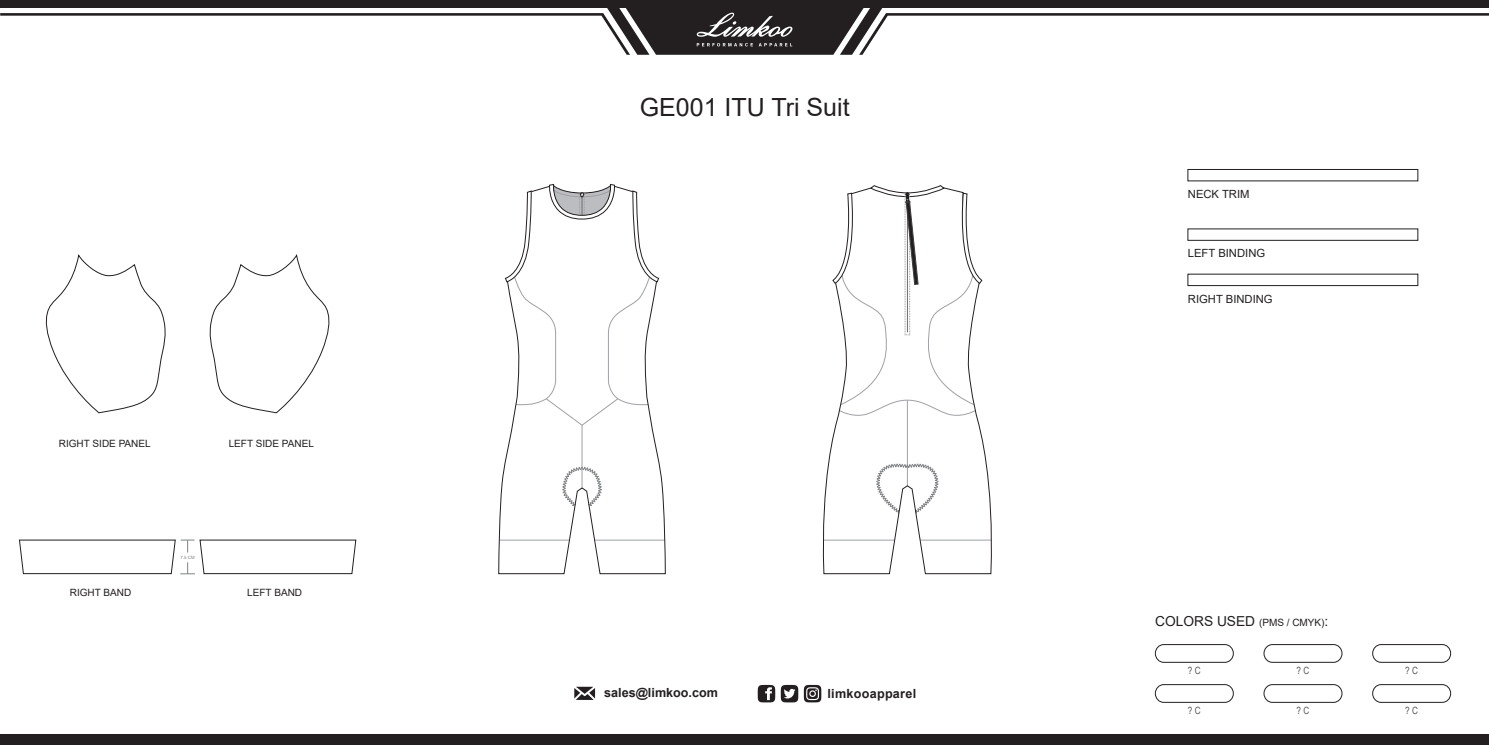
<style>
.page{position:relative;width:1489px;height:745px;background:#fff}
.page>*{position:absolute;margin:0;border:0;box-sizing:border-box;transform-origin:0 0}
.t1{font:25px "Arial";color:#231f20}
.t2{font:13.75px "Arial";color:#231f20}
.t3{font:700 12.62px "Arial";color:#231f20}
.t4{font:700 12.62px "Arial";letter-spacing:.02em;color:#231f20}
.t5{font:11.25px "Arial";color:#231f20}
.t6{font:10px "Arial";color:#231f20}
.t7{font:10px "Arial Narrow";color:#545557}
.t8{font:4.38px "Arial";color:#808285}
.s1{font-size:10px}
</style>
<div class="page">
<svg style="left:19px;top:539px;width:337px;height:35px"></svg>
<svg style="left:45px;top:254px;width:121px;height:159px"></svg>
<svg style="left:209px;top:254px;width:121px;height:159px"></svg>
<div style="left:1187px;top:273px;width:230px;height:13px;background:#fff;border:1px solid #231f20"></div>
<div style="left:1187px;top:169px;width:230px;height:12px;background:#fff;border:1px solid #231f20"></div>
<svg style="left:498px;top:183px;width:167px;height:390px"></svg>
<svg style="left:823px;top:185px;width:168px;height:388px"></svg>
<svg style="left:0;top:7px;width:1488px;height:48px"></svg>
<div style="left:0;top:0;width:1488px;height:7px;background:#231f20"></div>
<div style="left:0;top:733px;width:1488px;height:11px;background:#231f20"></div>
<svg style="left:574px;top:686px;width:21px;height:13px"></svg>
<svg style="left:757px;top:684px;width:64px;height:18px"></svg>
<div style="left:1263px;top:643px;width:79px;height:19px;border:1px solid #231f20;border-radius:9px"></div>
<div style="left:1372px;top:643px;width:78px;height:19px;border:1px solid #231f20;border-radius:9px"></div>
<div style="left:1154px;top:643px;width:79px;height:19px;border:1px solid #231f20;border-radius:9px"></div>
<div style="left:1263px;top:683px;width:79px;height:19px;border:1px solid #231f20;border-radius:9px"></div>
<div style="left:1372px;top:683px;width:78px;height:19px;border:1px solid #231f20;border-radius:9px"></div>
<div style="left:1154px;top:683px;width:79px;height:19px;border:1px solid #231f20;border-radius:9px"></div>
<p class="t6" style="left:59px;top:436px;width:93px">RIGHT SIDE PANEL</p>
<p class="t6" style="left:229px;top:436px;width:87px">LEFT SIDE PANEL</p>
<p class="t8" style="left:180px;top:554px;width:16px">7.5 CM</p>
<p class="t6" style="left:70px;top:585px;width:63px">RIGHT BAND</p>
<p class="t6" style="left:247px;top:585px;width:56px">LEFT BAND</p>
<h1 class="t1" style="left:639px;top:90px;width:211px">GE001 ITU Tri Suit</h1>
<p class="t3" style="left:604px;top:683px;width:115px">sales@limkoo.com</p>
<p class="t4" style="left:827px;top:684px;width:90px">limkooapparel</p>
<p class="t5" style="left:1187px;top:186px;width:63px">NECK TRIM</p>
<p class="t5" style="left:1187px;top:245px;width:79px">LEFT BINDING</p>
<p class="t5" style="left:1187px;top:291px;width:86px">RIGHT BINDING</p>
<h2 class="t2" style="left:1154px;top:611px;width:175px">COLORS USED <span class="s1">(PMS / CMYK)</span>:</h2>
<p class="t7" style="left:1187px;top:663px;width:14px">? C</p>
<p class="t7" style="left:1296px;top:663px;width:14px">? C</p>
<p class="t7" style="left:1405px;top:663px;width:14px">? C</p>
<p class="t7" style="left:1187px;top:703px;width:14px">? C</p>
<p class="t7" style="left:1296px;top:703px;width:14px">? C</p>
<p class="t7" style="left:1405px;top:703px;width:14px">? C</p>
</div>
